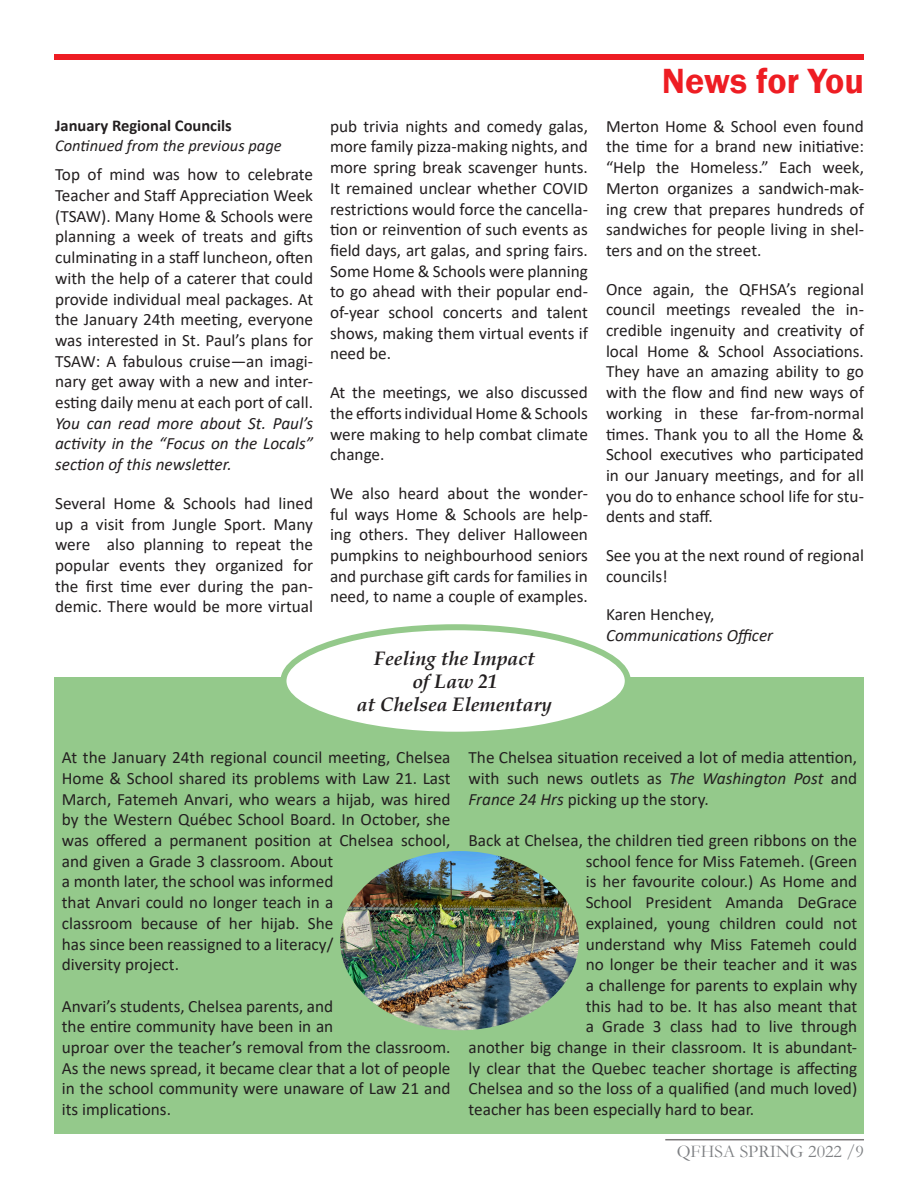
<style>
.page{position:relative;width:918px;height:1188px;background:#fff}
.page>*{position:absolute;margin:0;border:0;box-sizing:border-box;transform-origin:0 0}
.t1{font:600 36px "Franklin Gothic";color:#ee1d23}
.t2{font:italic 700 19.5px "Book Antiqua";color:#231f20}
.t3{font:18px "Garamond";color:#7e8083}
.t4{font:17.25px/20.7px "Calibri";color:#231f20;text-align:justify}
.t5{font:italic 17.25px "Calibri";color:#231f20}
.t6{font:italic 16.5px "Calibri";color:#231f20}
.t7{font:700 16.5px "Calibri";color:#231f20}
.s1{font-style:italic}
</style>
<div class="page">
<hr style="left:665px;top:1139px;width:199px;height:1px;background:#231f20">
<div style="left:54px;top:677px;width:810px;height:457px;background:#94c98b"></div>
<div style="left:54px;top:54px;width:810px;height:5px;background:#ee1d23"></div>
<img style="left:340px;top:851px;width:239px;height:179px">
<div style="left:283px;top:627px;width:345px;height:108px;background:#fff;border-radius:50%"></div>
<div style="left:280px;top:624px;width:351px;height:114px;border:6px solid #94c98b;border-radius:50%"></div>
<p class="t7" style="left:55px;top:114px;width:178px">January Regional Councils</p>
<p class="t6" style="left:55px;top:134px;width:228px">Continued from the previous page</p>
<p class="t4" style="left:55px;top:164px;width:260px">Top of mind was how to celebrate Teacher and Staff Appreciation Week (TSAW). Many Home &amp; Schools were planning a week of treats and gifts culminating in a staff luncheon, often with the help of a caterer that could provide individual meal packages. At the January 24th meeting, everyone was interested in St. Paul’s plans for TSAW: A fabulous cruise—an imagi&shy;nary get away with a new and inter&shy;esting daily menu at each port of call.<br><span class="s1">You can read more about St. Paul’s activity in the “Focus on the Locals” section of this newsletter.</span></p>
<p class="t4" style="left:55px;top:492px;width:260px">Several Home &amp; Schools had lined up a visit from Jungle Sport. Many were also planning to repeat the popular events they organized for the first time ever during the pan&shy;demic. There would be more virtual</p>
<p class="t4" style="left:330px;top:115px;width:260px">pub trivia nights and comedy galas, more family pizza-making nights, and more spring break scavenger hunts.<br>It remained unclear whether COVID restrictions would force the cancella&shy;tion or reinvention of such events as field days, art galas, and spring fairs.<br>Some Home &amp; Schools were planning to go ahead with their popular end&shy;of-year school concerts and talent shows, making them virtual events if need be.</p>
<p class="t4" style="left:330px;top:382px;width:260px">At the meetings, we also discussed the efforts individual Home &amp; Schools were making to help combat climate change.</p>
<p class="t4" style="left:330px;top:482px;width:260px">We also heard about the wonder&shy;ful ways Home &amp; Schools are help&shy;ing others. They deliver Halloween pumpkins to neighbourhood seniors and purchase gift cards for families in need, to name a couple of examples.</p>
<p class="t2" style="left:374px;top:645px;width:162px">Feeling the Impact</p>
<p class="t2" style="left:412px;top:668px;width:87px">of Law 21</p>
<p class="t2" style="left:357px;top:691px;width:197px">at Chelsea Elementary</p>
<p class="t1" style="left:662px;top:59px;width:204px">News for You</p>
<p class="t4" style="left:606px;top:115px;width:260px">Merton Home &amp; School even found the time for a brand new initiative: “Help the Homeless.” Each week, Merton organizes a sandwich-mak&shy;ing crew that prepares hundreds of sandwiches for people living in shel&shy;ters and on the street.</p>
<p class="t4" style="left:606px;top:278px;width:260px">Once again, the QFHSA’s regional council meetings revealed the in&shy;credible ingenuity and creativity of local Home &amp; School Associations.<br>They have an amazing ability to go with the flow and find new ways of working in these far-from-normal times. Thank you to all the Home &amp; School executives who participated in our January meetings, and for all you do to enhance school life for stu&shy;dents and staff.</p>
<p class="t4" style="left:606px;top:545px;width:259px">See you at the next round of regional councils!</p>
<p class="t4" style="left:606px;top:604px;width:110px">Karen Henchey,</p>
<p class="t5" style="left:606px;top:623px;width:169px">Communications Officer</p>
<p class="t4" style="left:62px;top:747px;width:390px;text-align:left">At the January 24th regional council meeting, Chelsea Home &amp; School shared its problems with Law 21. Last March, Fatemeh Anvari, who wears a hijab, was hired by the Western Québec School Board. In October, she was offered a permanent position at Chelsea school, and given a Grade 3 classroom. About<br>a month later, the school was informed<br>that Anvari could no longer teach in a<br>classroom because of her hijab. She<br>has since been reassigned to a literacy/<br>diversity project.</p>
<p class="t4" style="left:62px;top:995px;width:390px;text-align:left">Anvari’s students, Chelsea parents, and<br>the entire community have been in an<br>uproar over the teacher’s removal from the classroom.<br>As the news spread, it became clear that a lot of people in the school community were unaware of Law 21 and its implications.</p>
<p class="t4" style="left:469px;top:747px;width:390px">The Chelsea situation received a lot of media attention, with such news outlets as <span class="s1">The Washington Post</span> and <span class="s1">France 24 Hrs</span> picking up the story.</p>
<p class="t4" style="left:469px;top:830px;width:390px">Back at Chelsea, the children tied green ribbons on the</p>
<p class="t4" style="left:586px;top:850px;width:273px">school fence for Miss Fatemeh. (Green</p>
<p class="t4" style="left:586px;top:871px;width:273px">is her favourite colour.) As Home and</p>
<p class="t4" style="left:586px;top:892px;width:273px">School President Amanda DeGrace</p>
<p class="t4" style="left:586px;top:912px;width:273px">explained, young children could not</p>
<p class="t4" style="left:586px;top:933px;width:273px">understand why Miss Fatemeh could</p>
<p class="t4" style="left:586px;top:954px;width:273px">no longer be their teacher and it was</p>
<p class="t4" style="left:586px;top:974px;width:273px">a challenge for parents to explain why</p>
<p class="t4" style="left:586px;top:995px;width:273px">this had to be. It has also meant that</p>
<p class="t4" style="left:586px;top:1016px;width:273px">a Grade 3 class had to live through</p>
<p class="t4" style="left:469px;top:1037px;width:390px">another big change in their classroom. It is abundant-</p>
<p class="t4" style="left:469px;top:1057px;width:390px">ly clear that the Quebec teacher shortage is affecting</p>
<p class="t4" style="left:469px;top:1078px;width:390px">Chelsea and so the loss of a qualified (and much loved)</p>
<p class="t4" style="left:469px;top:1099px;width:287px">teacher has been especially hard to bear.</p>
<p class="t3" style="left:677px;top:1139px;width:189px">QFHSA SPRING 2022 /9</p>
</div>
